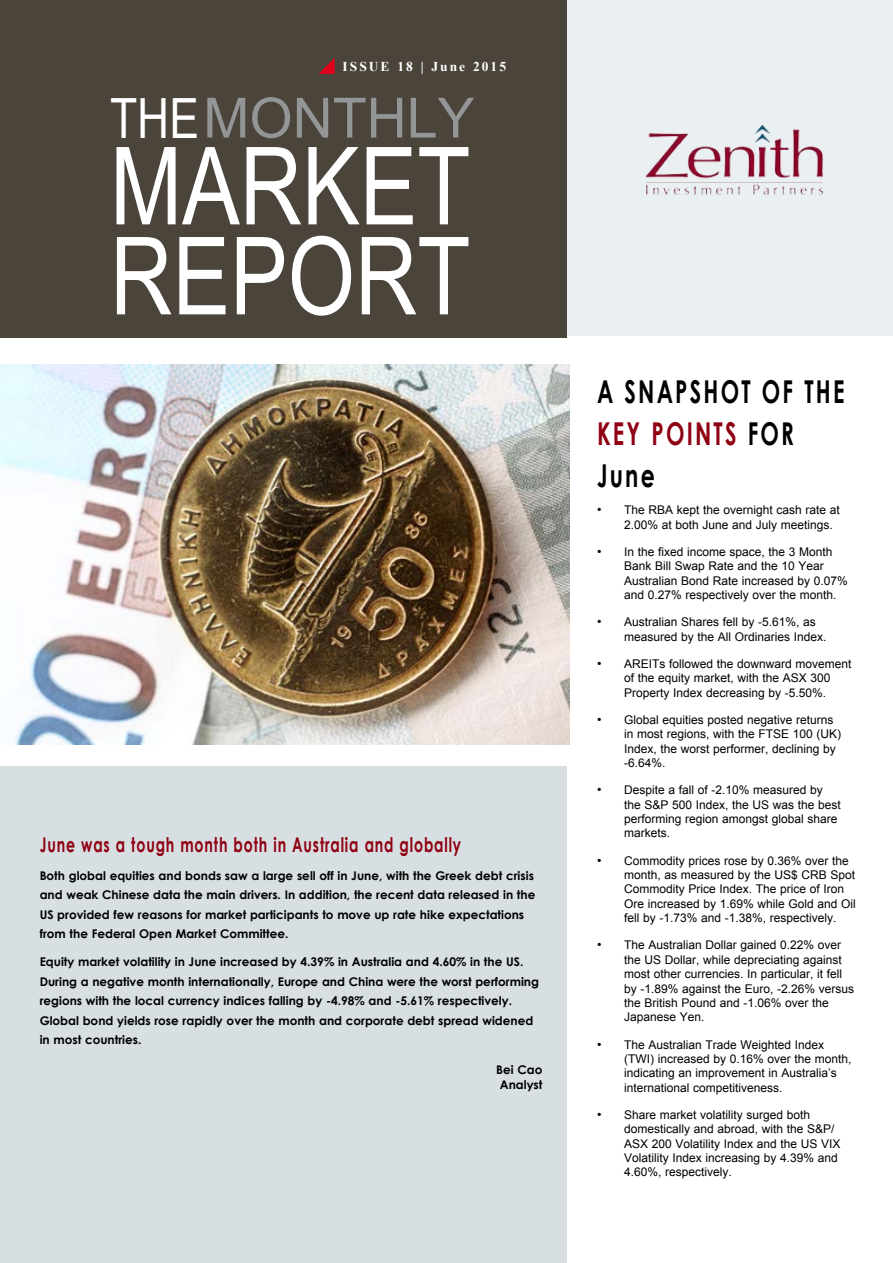
<style>
.page{position:relative;width:893px;height:1263px;background:#fff}
.page>*{position:absolute;margin:0;border:0;box-sizing:border-box;transform-origin:0 0}
.t1{font:108px/90px "Arial";color:#fff;scale:.8 1}
.t2{font:55.5px "Arial";color:#949597}
.t3{font:700 31.5px/42px "Century Gothic";letter-spacing:.1em;color:#000;scale:.7 1}
.t4{font:700 20.25px "Century Gothic";letter-spacing:.06em;color:#8f0012;scale:.7 1}
.t5{font:700 13.5px "Times New Roman";letter-spacing:.15em;color:#fff}
.t6{font:12px/14.4px "Arial";color:#000}
.t7{font:700 12px/19.5px "Century Gothic";color:#000}
.s1{color:#fff}
.s2{color:#8f0012}
.s3{font-size:12.75px}
</style>
<div class="page">
<div style="left:0;top:766px;width:567px;height:497px;background:#d8dfe2"></div>
<div style="left:567px;top:0;width:326px;height:336px;background:#eaeff1"></div>
<img style="left:645px;top:125px;width:179px;height:70px">
<div style="left:0;top:0;width:567px;height:338px;background:#4a443b"></div>
<svg style="left:319px;top:58px;width:16px;height:16px"></svg>
<img style="left:0;top:365px;width:569px;height:380px">
<p class="t5" style="left:343px;top:57px;width:165px">ISSUE 18 | June 2015</p>
<h2 class="t2" style="left:110px;top:82px;width:366px"><span class="s1">THE</span>MONTHLY</h2>
<h1 class="t1" style="left:110px;top:143px;width:452px">MARKET<br>REPORT</h1>
<h3 class="t4" style="left:40px;top:829px;width:604px">June was a tough month both in Australia and globally</h3>
<p class="t7" style="left:40px;top:865px;width:497px">Both global equities and bonds saw a large sell off in June, with the Greek debt crisis and weak Chinese data the main drivers. In addition, the recent data released in the US provided few reasons for market participants to move up rate hike expectations from the Federal Open Market Committee.</p>
<p class="t7" style="left:40px;top:952px;width:501px">Equity market volatility in June increased by 4.39% in Australia and 4.60% in the US.<br>During a negative month internationally, Europe and China were the worst performing regions with the local currency indices falling by -4.98% and -5.61% respectively.<br>Global bond yields rose rapidly over the month and corporate debt spread widened in most countries.</p>
<p class="t7" style="left:496px;top:1062px;width:48px;line-height:15px">Bei Cao<br>Analyst</p>
<h3 class="t3" style="left:597px;top:369px;width:355px">A SNAPSHOT OF THE<br><span class="s2">KEY POINTS</span> FOR<br>June</h3>
<p class="t6" style="left:624px;top:503px;width:217px;text-indent:-27px"><span class="s3">•</span> The RBA kept the overnight cash rate at<br>2.00% at both June and July meetings.</p>
<p class="t6" style="left:624px;top:545px;width:225px;text-indent:-27px"><span class="s3">•</span> In the fixed income space, the 3 Month Bank Bill Swap Rate and the 10 Year Australian Bond Rate increased by 0.07% and 0.27% respectively over the month.</p>
<p class="t6" style="left:624px;top:615px;width:204px;text-indent:-27px"><span class="s3">•</span> Australian Shares fell by -5.61%, as measured by the All Ordinaries Index.</p>
<p class="t6" style="left:597px;top:657px;width:256px;text-align:center"><span class="s3">•</span> AREITs followed the downward movement of the equity market, with the ASX 300<br>Property Index decreasing by -5.50%.</p>
<p class="t6" style="left:624px;top:712px;width:219px;text-indent:-27px"><span class="s3">•</span> Global equities posted negative returns in most regions, with the FTSE 100 (UK)<br>Index, the worst performer, declining by -6.64%.</p>
<p class="t6" style="left:624px;top:783px;width:218px;text-indent:-27px"><span class="s3">•</span> Despite a fall of -2.10% measured by the S&amp;P 500 Index, the US was the best performing region amongst global share markets.</p>
<p class="t6" style="left:624px;top:853px;width:233px;text-indent:-27px"><span class="s3">•</span> Commodity prices rose by 0.36% over the month, as measured by the US$ CRB Spot Commodity Price Index. The price of Iron Ore increased by 1.69% while Gold and Oil fell by -1.73% and -1.38%, respectively.</p>
<p class="t6" style="left:624px;top:938px;width:232px;text-indent:-27px"><span class="s3">•</span> The Australian Dollar gained 0.22% over the US Dollar, while depreciating against most other currencies. In particular, it fell by -1.89% against the Euro, -2.26% versus the British Pound and -1.06% over the Japanese Yen.</p>
<p class="t6" style="left:624px;top:1037px;width:229px;text-indent:-27px"><span class="s3">•</span> The Australian Trade Weighted Index (TWI) increased by 0.16% over the month, indicating an improvement in Australia’s international competitiveness.</p>
<p class="t6" style="left:624px;top:1107px;width:218px;text-indent:-27px"><span class="s3">•</span> Share market volatility surged both domestically and abroad, with the S&amp;P/ ASX 200 Volatility Index and the US VIX Volatility Index increasing by 4.39% and 4.60%, respectively.</p>
</div>
